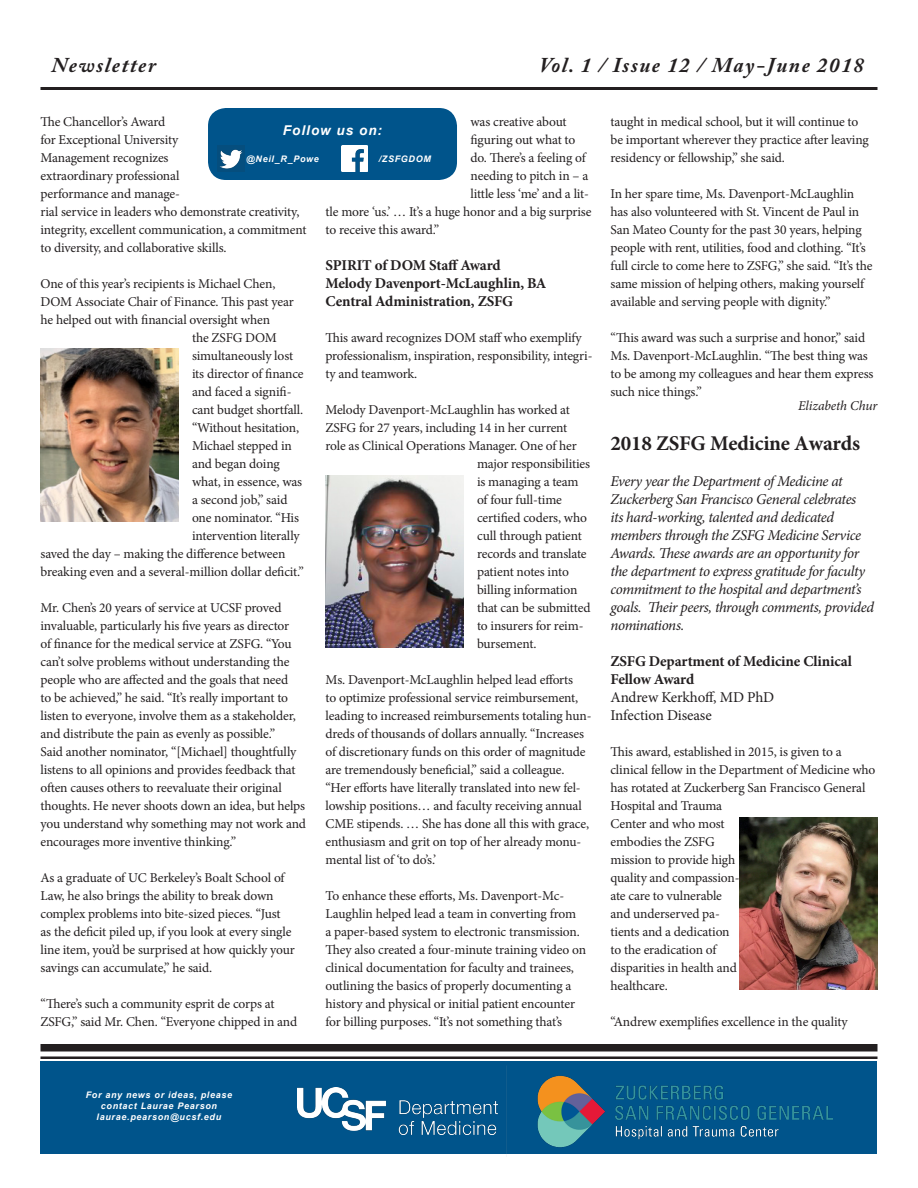
<style>
.page{position:relative;width:918px;height:1188px;background:#fff}
.page>*{position:absolute;margin:0;border:0;box-sizing:border-box;transform-origin:0 0}
.t1{font:italic 700 21px "Adobe Caslon Pro";letter-spacing:.075em;color:#231f20}
.Body_Text{font:700 21px "Minion Pro";letter-spacing:-.01em;color:#231f20}
.Body_Text-2{font:italic 15px/18px "Minion Pro";letter-spacing:-.03em;color:#231f20}
.Body_Text-3{font:700 15px/18px "Minion Pro";letter-spacing:-.01em;color:#231f20}
.Body_Text-4{font:15px "Minion Pro";letter-spacing:-.01em;color:#231f20}
.Body_Text-5{font:13.5px/18px "Minion Pro";letter-spacing:-.01em;color:#231f20}
.Body_Text-6{font:italic 13.5px "Minion Pro";letter-spacing:-.005em;color:#231f20}
.t2{font:italic 700 13.5px "Arial";letter-spacing:.075em;color:#fff}
.t3{font:italic 700 9px/10.8px "Arial";letter-spacing:.075em;color:#fff;text-align:center}
</style>
<div class="page">
<div style="left:40px;top:1044px;width:838px;height:8px;background:#231f20"></div>
<hr style="left:40px;top:1056px;width:838px;height:3px;background:#231f20">
<div style="left:40px;top:1061px;width:838px;height:93px;background:#00548b"></div>
<img style="left:484px;top:1065px;width:348px;height:89px">
<img style="left:298px;top:1088px;width:199px;height:46px">
<img style="left:40px;top:348px;width:139px;height:173px">
<hr style="left:40px;top:87px;width:838px;height:3px;background:#231f20">
<div style="left:208px;top:108px;width:249px;height:72px;background:#00548b;border-radius:18px"></div>
<img style="left:218px;top:146px;width:26px;height:26px">
<img style="left:342px;top:146px;width:26px;height:26px">
<img style="left:326px;top:475px;width:138px;height:173px">
<img style="left:739px;top:817px;width:139px;height:173px">
<p class="t1" style="left:52px;top:52px;width:106px">Newsletter</p>
<p class="t1" style="left:540px;top:52px;width:326px">Vol. 1 / Issue 12 / May-June 2018</p>
<p class="Body_Text-5" style="left:40px;top:113px;width:268px">The Chancellor’s Award<br>for Exceptional University<br>Management recognizes<br>extraordinary professional<br>performance and manage-<br>rial service in leaders who demonstrate creativity, integrity, excellent communication, a commitment to diversity, and collaborative skills.</p>
<p class="Body_Text-5" style="left:40px;top:275px;width:237px">One of this year’s recipients is Michael Chen,</p>
<p class="Body_Text-5" style="left:40px;top:293px;width:255px">DOM Associate Chair of Finance. This past year</p>
<p class="Body_Text-5" style="left:40px;top:311px;width:231px">he helped out with financial oversight when</p>
<p class="Body_Text-5" style="left:192px;top:329px;width:86px">the ZSFG DOM</p>
<p class="Body_Text-5" style="left:192px;top:347px;width:103px">simultaneously lost</p>
<p class="Body_Text-5" style="left:192px;top:365px;width:113px">its director of finance</p>
<p class="Body_Text-5" style="left:192px;top:383px;width:101px">and faced a signifi-</p>
<p class="Body_Text-5" style="left:192px;top:401px;width:113px">cant budget shortfall.</p>
<p class="Body_Text-5" style="left:192px;top:419px;width:109px">“Without hesitation,</p>
<p class="Body_Text-5" style="left:192px;top:437px;width:101px">Michael stepped in</p>
<p class="Body_Text-5" style="left:192px;top:455px;width:89px">and began doing</p>
<p class="Body_Text-5" style="left:192px;top:473px;width:112px">what, in essence, was</p>
<p class="Body_Text-5" style="left:192px;top:491px;width:97px">a second job,” said</p>
<p class="Body_Text-5" style="left:192px;top:509px;width:109px">one nominator. “His</p>
<p class="Body_Text-5" style="left:192px;top:527px;width:109px">intervention literally</p>
<p class="Body_Text-5" style="left:40px;top:545px;width:246px">saved the day – making the difference between</p>
<p class="Body_Text-5" style="left:40px;top:563px;width:265px">breaking even and a several-million dollar deficit.”</p>
<p class="Body_Text-5" style="left:40px;top:599px;width:267px">Mr. Chen’s 20 years of service at UCSF proved invaluable, particularly his five years as director<br>of finance for the medical service at ZSFG. “You can’t solve problems without understanding the people who are affected and the goals that need<br>to be achieved,” he said. “It’s really important to listen to everyone, involve them as a stakeholder, and distribute the pain as evenly as possible.”<br>Said another nominator, “[Michael] thoughtfully listens to all opinions and provides feedback that often causes others to reevaluate their original thoughts. He never shoots down an idea, but helps you understand why something may not work and encourages more inventive thinking.”</p>
<p class="Body_Text-5" style="left:40px;top:869px;width:256px">As a graduate of UC Berkeley’s Boalt School of Law, he also brings the ability to break down complex problems into bite-sized pieces. “Just<br>as the deficit piled up, if you look at every single line item, you’d be surprised at how quickly your savings can accumulate,” he said.</p>
<p class="Body_Text-5" style="left:40px;top:995px;width:258px">“There’s such a community esprit de corps at<br>ZSFG,” said Mr. Chen. “Everyone chipped in and</p>
<p class="Body_Text-5" style="left:471px;top:113px;width:98px">was creative about</p>
<p class="Body_Text-5" style="left:471px;top:131px;width:106px">figuring out what to</p>
<p class="Body_Text-5" style="left:471px;top:149px;width:117px">do. There’s a feeling of</p>
<p class="Body_Text-5" style="left:471px;top:167px;width:119px">needing to pitch in – a</p>
<p class="Body_Text-5" style="left:471px;top:185px;width:120px">little less ‘me’ and a lit-</p>
<p class="Body_Text-5" style="left:326px;top:203px;width:268px">tle more ‘us.’ … It’s a huge honor and a big surprise</p>
<p class="Body_Text-5" style="left:326px;top:221px;width:115px">to receive this award.”</p>
<p class="Body_Text-3" style="left:326px;top:256px;width:177px">SPIRIT of DOM Staff Award</p>
<p class="Body_Text-3" style="left:326px;top:274px;width:223px">Melody Davenport-McLaughlin, BA</p>
<p class="Body_Text-3" style="left:326px;top:292px;width:189px">Central Administration, ZSFG</p>
<p class="Body_Text-5" style="left:326px;top:329px;width:268px">This award recognizes DOM staff who exemplify professionalism, inspiration, responsibility, integri&shy;ty and teamwork.</p>
<p class="Body_Text-5" style="left:326px;top:401px;width:246px">Melody Davenport-McLaughlin has worked at</p>
<p class="Body_Text-5" style="left:326px;top:419px;width:243px">ZSFG for 27 years, including 14 in her current</p>
<p class="Body_Text-5" style="left:326px;top:437px;width:253px">role as Clinical Operations Manager. One of her</p>
<p class="Body_Text-5" style="left:477px;top:455px;width:115px">major responsibilities</p>
<p class="Body_Text-5" style="left:477px;top:473px;width:103px">is managing a team</p>
<p class="Body_Text-5" style="left:477px;top:491px;width:87px">of four full-time</p>
<p class="Body_Text-5" style="left:477px;top:509px;width:112px">certified coders, who</p>
<p class="Body_Text-5" style="left:477px;top:527px;width:106px">cull through patient</p>
<p class="Body_Text-5" style="left:477px;top:545px;width:111px">records and translate</p>
<p class="Body_Text-5" style="left:477px;top:563px;width:93px">patient notes into</p>
<p class="Body_Text-5" style="left:477px;top:581px;width:102px">billing information</p>
<p class="Body_Text-5" style="left:477px;top:599px;width:115px">that can be submitted</p>
<p class="Body_Text-5" style="left:477px;top:617px;width:108px">to insurers for reim-</p>
<p class="Body_Text-5" style="left:477px;top:635px;width:61px">bursement.</p>
<p class="Body_Text-5" style="left:326px;top:671px;width:268px">Ms. Davenport-McLaughlin helped lead efforts<br>to optimize professional service reimbursement, leading to increased reimbursements totaling hun&shy;dreds of thousands of dollars annually. “Increases of discretionary funds on this order of magnitude are tremendously beneficial,” said a colleague. “Her efforts have literally translated into new fel&shy;lowship positions… and faculty receiving annual CME stipends. … She has done all this with grace, enthusiasm and grit on top of her already monu&shy;mental list of ‘to do’s.’</p>
<p class="Body_Text-5" style="left:326px;top:887px;width:262px">To enhance these efforts, Ms. Davenport-Mc-Laughlin helped lead a team in converting from<br>a paper-based system to electronic transmission.<br>They also created a four-minute training video on clinical documentation for faculty and trainees, outlining the basics of properly documenting a history and physical or initial patient encounter for billing purposes. “It’s not something that’s</p>
<p class="t2" style="left:283px;top:121px;width:101px">Follow us on:</p>
<p class="t3" style="left:246px;top:154px;width:74px">@Neil_R_Powe</p>
<p class="t3" style="left:379px;top:154px;width:54px">/ZSFGDOM</p>
<p class="Body_Text-5" style="left:610px;top:113px;width:260px">taught in medical school, but it will continue to be important wherever they practice after leaving residency or fellowship,” she said.</p>
<p class="Body_Text-5" style="left:610px;top:185px;width:264px">In her spare time, Ms. Davenport-McLaughlin has also volunteered with St. Vincent de Paul in San Mateo County for the past 30 years, helping people with rent, utilities, food and clothing. “It’s full circle to come here to ZSFG,” she said. “It’s the same mission of helping others, making yourself available and serving people with dignity.”</p>
<p class="Body_Text-5" style="left:610px;top:329px;width:264px">“This award was such a surprise and honor,” said Ms. Davenport-McLaughlin. “The best thing was to be among my colleagues and hear them express such nice things.”</p>
<p class="Body_Text-6" style="left:798px;top:396px;width:81px">Elizabeth Chur</p>
<p class="Body_Text" style="left:610px;top:428px;width:251px">2018 ZSFG Medicine Awards</p>
<p class="Body_Text-2" style="left:610px;top:472px;width:234px">Every year the Department of Medicine at</p>
<p class="Body_Text-2" style="left:610px;top:490px;width:247px">Zuckerberg San Francisco General celebrates</p>
<p class="Body_Text-2" style="left:610px;top:508px;width:225px">its hard-working, talented and dedicated</p>
<p class="Body_Text-2" style="left:610px;top:526px;width:265px">members through the ZSFG Medicine Service Awards. These awards are an opportunity for the department to express gratitude for faculty commitment to the hospital and department’s goals. Their peers, through comments, provided nominations.</p>
<p class="Body_Text-3" style="left:610px;top:652px;width:243px">ZSFG Department of Medicine Clinical<br>Fellow Award</p>
<p class="Body_Text-4" style="left:610px;top:687px;width:165px">Andrew Kerkhoff, MD PhD</p>
<p class="Body_Text-4" style="left:610px;top:705px;width:103px">Infection Disease</p>
<p class="Body_Text-5" style="left:610px;top:743px;width:266px">This award, established in 2015, is given to a clinical fellow in the Department of Medicine who has rotated at Zuckerberg San Francisco General<br>Hospital and Trauma<br>Center and who most<br>embodies the ZSFG<br>mission to provide high<br>quality and compassion-<br>ate care to vulnerable<br>and underserved pa-<br>tients and a dedication<br>to the eradication of<br>disparities in health and<br>healthcare.</p>
<p class="Body_Text-5" style="left:610px;top:1013px;width:239px">“Andrew exemplifies excellence in the quality</p>
<p class="t3" style="left:86px;top:1090px;width:148px">For any news or ideas, please contact Laurae Pearson laurae.pearson@ucsf.edu</p>
</div>
